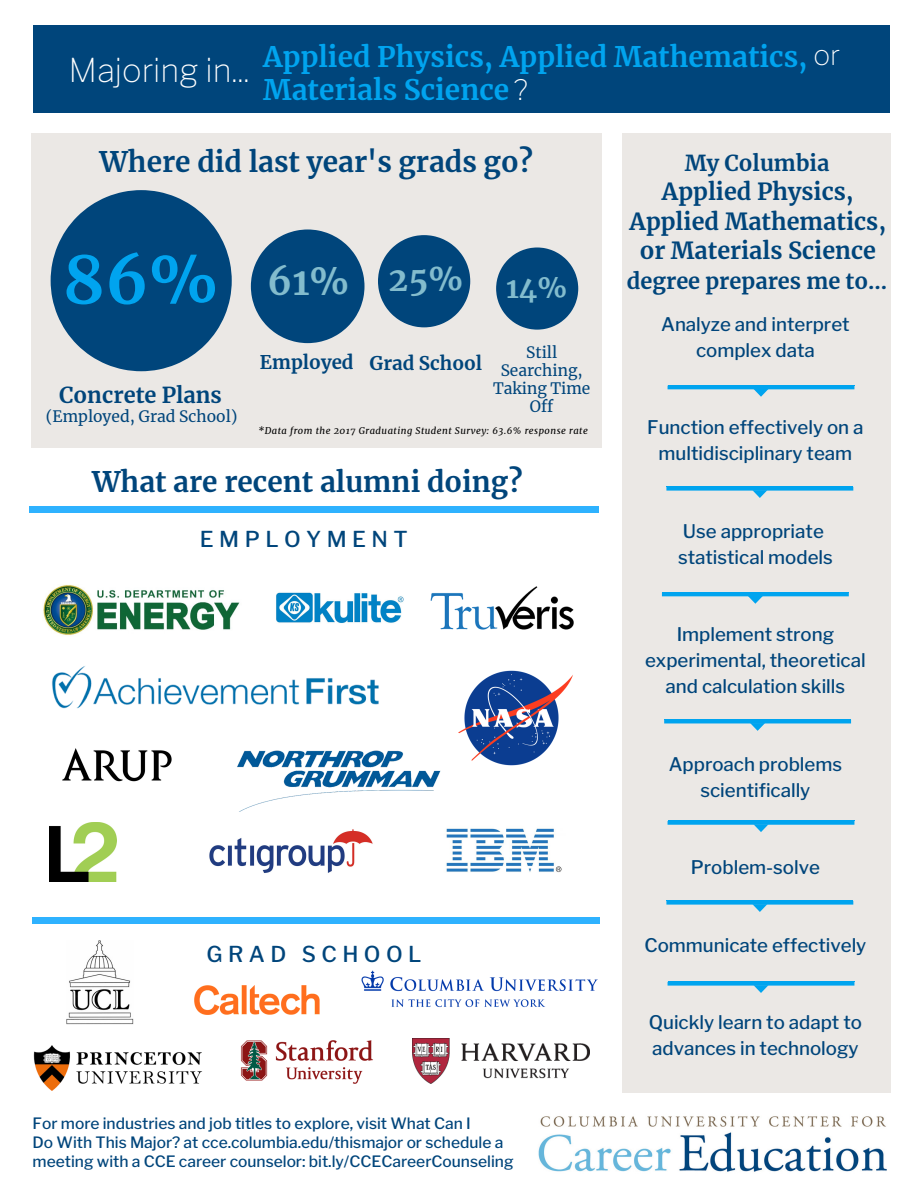
<style>
.page{position:relative;width:918px;height:1188px;background:#fff}
.page>*{position:absolute;margin:0;border:0;box-sizing:border-box;transform-origin:0 0}
.t1{font:700 65.4px "Merriweather";color:#00a4ef}
.t2{font:700 37.35px "Merriweather";color:#83bccd}
.t3{font:100 32.7px "Libre Franklin";color:#fff}
.t4{font:700 32.7px "Merriweather";color:#83bccd}
.t5{font:700 28.05px/32.7px "Merriweather";color:#00a4ef}
.t6{font:700 28.05px "Merriweather";color:#00457b}
.t7{font:700 28.05px "Merriweather";color:#83bccd}
.t8{font:700 23.4px/29.2px "Merriweather";color:#00457b;text-align:center}
.t9{font:700 21.75px "Merriweather";color:#00457b}
.t10{font:500 21.75px "Libre Franklin";letter-spacing:.25em;color:#00457b}
.t11{font:500 18.75px/25.8px "Libre Franklin";color:#00457b;text-align:center}
.t12{font:700 18.75px "Merriweather";color:#00457b}
.t13{font:500 15.6px/19.2px "Libre Franklin";color:#00457b}
.t14{font:15.6px/18px "Merriweather";color:#00457b;text-align:center}
.t15{font:italic 9.3px "Merriweather";letter-spacing:.05em;color:#000}
.s1{font-family:"Libre Franklin";font-weight:100;color:#fff}
</style>
<div class="page">
<div style="left:32px;top:133px;width:570px;height:315px;background:#ebe8e5"></div>
<div style="left:34px;top:25px;width:856px;height:87px;background:#00457b"></div>
<img style="left:361px;top:971px;width:237px;height:37px">
<div style="left:622px;top:133px;width:269px;height:959px;background:#ebe8e5"></div>
<div style="left:32px;top:917px;width:568px;height:7px;background:#2eb2ff"></div>
<div style="left:29px;top:506px;width:570px;height:7px;background:#2eb2ff"></div>
<img style="left:538px;top:1116px;width:349px;height:56px">
<svg style="left:668px;top:386px;width:186px;height:11px"></svg>
<hr style="left:668px;top:385px;width:186px;height:1px;background:#00a4ef">
<svg style="left:666px;top:487px;width:187px;height:11px"></svg>
<hr style="left:666px;top:486px;width:187px;height:1px;background:#00a4ef">
<svg style="left:662px;top:593px;width:187px;height:11px"></svg>
<hr style="left:662px;top:592px;width:187px;height:1px;background:#00a4ef">
<svg style="left:666px;top:901px;width:187px;height:11px"></svg>
<hr style="left:666px;top:900px;width:187px;height:1px;background:#00a4ef">
<svg style="left:664px;top:720px;width:187px;height:11px"></svg>
<hr style="left:664px;top:719px;width:187px;height:1px;background:#00a4ef">
<svg style="left:668px;top:822px;width:186px;height:10px"></svg>
<hr style="left:668px;top:821px;width:186px;height:1px;background:#00a4ef">
<svg style="left:51px;top:190px;width:181px;height:181px"></svg>
<svg style="left:251px;top:230px;width:113px;height:113px"></svg>
<svg style="left:378px;top:235px;width:92px;height:92px"></svg>
<svg style="left:496px;top:248px;width:82px;height:82px"></svg>
<img style="left:209px;top:829px;width:164px;height:44px">
<img style="left:43px;top:584px;width:197px;height:52px">
<img style="left:430px;top:586px;width:144px;height:44px">
<img style="left:52px;top:666px;width:327px;height:43px">
<img style="left:458px;top:670px;width:115px;height:96px">
<img style="left:50px;top:822px;width:67px;height:60px">
<img style="left:237px;top:750px;width:204px;height:62px">
<img style="left:446px;top:828px;width:116px;height:45px">
<img style="left:241px;top:1040px;width:132px;height:44px">
<img style="left:34px;top:1045px;width:168px;height:45px">
<img style="left:413px;top:1038px;width:177px;height:45px">
<img style="left:66px;top:940px;width:68px;height:85px">
<svg style="left:668px;top:982px;width:186px;height:11px"></svg>
<hr style="left:668px;top:981px;width:186px;height:1px;background:#00a4ef">
<img style="left:194px;top:985px;width:126px;height:30px">
<img style="left:276px;top:592px;width:128px;height:31px">
<img style="left:62px;top:748px;width:110px;height:34px">
<h3 class="t3" style="left:69px;top:51px;width:182px">Majoring in...</h3>
<h3 class="t5" style="left:263px;top:41px;width:578px">Applied Physics, Applied Mathematics, <span class="s1">or<br></span>Materials Science <span class="s1">?</span></h3>
<h3 class="t6" style="left:99px;top:145px;width:435px">Where did last year's grads go?</h3>
<h1 class="t1" style="left:63px;top:239px;width:157px">86%</h1>
<p class="t9" style="left:59px;top:381px;width:164px">Concrete Plans</p>
<p class="t14" style="left:46px;top:408px;width:193px">(Employed, Grad School)</p>
<h2 class="t2" style="left:267px;top:258px;width:83px">61%</h2>
<p class="t12" style="left:260px;top:350px;width:95px">Employed</p>
<h3 class="t4" style="left:389px;top:259px;width:76px">25%</h3>
<h3 class="t7" style="left:506px;top:271px;width:63px">14%</h3>
<p class="t12" style="left:370px;top:351px;width:114px">Grad School</p>
<p class="t14" style="left:493px;top:344px;width:99px">Still<br>Searching,<br>Taking Time<br>Off</p>
<p class="t15" style="left:258px;top:425px;width:331px">*Data from the 2017 Graduating Student Survey: 63.6% response rate</p>
<h3 class="t6" style="left:92px;top:465px;width:432px">What are recent alumni doing?</h3>
<p class="t10" style="left:200px;top:526px;width:209px">EMPLOYMENT</p>
<p class="t10" style="left:206px;top:941px;width:217px">GRAD SCHOOL</p>
<p class="t13" style="left:33px;top:1114px;width:482px">For more industries and job titles to explore, visit What Can I<br>Do With This Major? at cce.columbia.edu/thismajor or schedule a meeting with a CCE career counselor: bit.ly/CCECareerCounseling</p>
<p class="t9" style="left:685px;top:149px;width:146px">My Columbia</p>
<p class="t8" style="left:630px;top:177px;width:258px">Applied Physics,<br>Applied Mathematics, or Materials Science</p>
<p class="t9" style="left:627px;top:268px;width:262px">degree prepares me to...</p>
<p class="t11" style="left:661px;top:311px;width:190px">Analyze and interpret complex data</p>
<p class="t11" style="left:647px;top:415px;width:218px">Function effectively on a multidisciplinary team</p>
<p class="t11" style="left:678px;top:518px;width:156px;text-align:left">Use appropriate statistical models</p>
<p class="t11" style="left:645px;top:622px;width:222px">Implement strong experimental, theoretical and calculation skills</p>
<p class="t11" style="left:669px;top:751px;width:175px">Approach problems scientifically</p>
<p class="t11" style="left:691px;top:854px;width:131px">Problem-solve</p>
<p class="t11" style="left:644px;top:932px;width:223px">Communicate effectively</p>
<p class="t11" style="left:649px;top:1010px;width:215px;text-align:left">Quickly learn to adapt to advances in technology</p>
</div>
